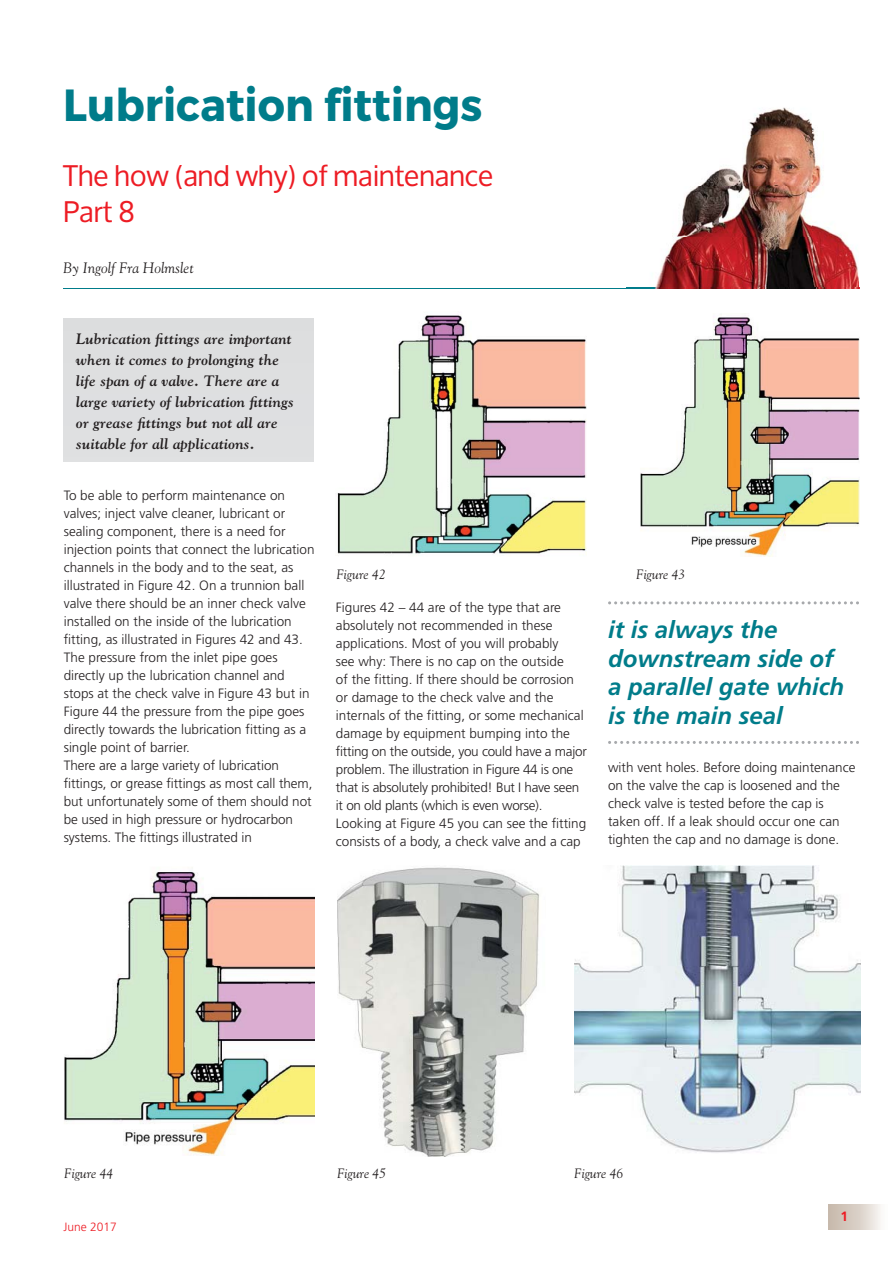
<style>
.page{position:relative;width:893px;height:1263px;background:#fff}
.page>*{position:absolute;margin:0;border:0;box-sizing:border-box;transform-origin:0 0}
.t1{font:700 45px "Montserrat";color:#007c8a;scale:.95 1}
.t2{font:28.5px/36px "Oxygen";color:#ed1c24}
.t3{font:italic 700 24px/28.5px "Frutiger";color:#007c8a}
.t4{font:italic 700 15px/21px "Goudy";letter-spacing:.01em;color:#231f20}
.t5{font:italic 15px "Goudy";color:#231f20}
.t6{font:300 13.5px/18px "Frutiger";color:#231f20}
.t7{font:italic 13.5px "Goudy";color:#231f20}
.t8{font:700 13.5px "Frutiger";color:#ed1c24}
.t9{font:300 12px "Frutiger";color:#ed1c24}
</style>
<div class="page">
<div style="left:828px;top:1204px;width:60px;height:25px;background:linear-gradient(to right,#c2b2a3,#faf9f7)"></div>
<hr style="left:63px;top:288px;width:796px;height:1px;background:#007c8a">
<img style="left:626px;top:107px;width:233px;height:182px">
<div style="left:63px;top:319px;width:251px;height:142px;background:#dedfe0"></div>
<img style="left:337px;top:315px;width:250px;height:240px">
<img style="left:640px;top:313px;width:219px;height:243px">
<img style="left:64px;top:867px;width:251px;height:288px">
<svg style="left:608px;top:601px;width:251px;height:3px"></svg>
<svg style="left:608px;top:741px;width:251px;height:3px"></svg>
<img style="left:337px;top:867px;width:203px;height:290px">
<img style="left:574px;top:866px;width:286px;height:287px">
<h1 class="t1" style="left:63px;top:83px;width:443px">Lubrication fittings</h1>
<h2 class="t2" style="left:63px;top:161px;width:431px">The how (and why) of maintenance<br>Part 8</h2>
<p class="t5" style="left:63px;top:262px;width:132px">By Ingolf Fra Holmslet</p>
<p class="t4" style="left:76px;top:329px;width:219px">Lubrication fittings are important when it comes to prolonging the life span of a valve. There are a large variety of lubrication fittings or grease fittings but not all are suitable for all applications.</p>
<p class="t6" style="left:64px;top:488px;width:252px">To be able to perform maintenance on valves; inject valve cleaner, lubricant or sealing component, there is a need for injection points that connect the lubrication channels in the body and to the seat, as illustrated in Figure 42. On a trunnion ball valve there should be an inner check valve installed on the inside of the lubrication fitting, as illustrated in Figures 42 and 43.<br>The pressure from the inlet pipe goes directly up the lubrication channel and stops at the check valve in Figure 43 but in Figure 44 the pressure from the pipe goes directly towards the lubrication fitting as a single point of barrier.<br>There are a large variety of lubrication fittings, or grease fittings as most call them, but unfortunately some of them should not be used in high pressure or hydrocarbon systems. The fittings illustrated in</p>
<p class="t7" style="left:336px;top:569px;width:51px">Figure 42</p>
<p class="t7" style="left:636px;top:569px;width:51px">Figure 43</p>
<p class="t6" style="left:336px;top:599px;width:252px">Figures 42 – 44 are of the type that are absolutely not recommended in these applications. Most of you will probably<br>see why: There is no cap on the outside<br>of the fitting. If there should be corrosion or damage to the check valve and the internals of the fitting, or some mechanical damage by equipment bumping into the fitting on the outside, you could have a major problem. The illustration in Figure 44 is one that is absolutely prohibited! But I have seen it on old plants (which is even worse).<br>Looking at Figure 45 you can see the fitting consists of a body, a check valve and a cap</p>
<h3 class="t3" style="left:608px;top:618px;width:238px">it is always the downstream side of a parallel gate which is the main seal</h3>
<p class="t6" style="left:608px;top:760px;width:249px">with vent holes. Before doing maintenance on the valve the cap is loosened and the check valve is tested before the cap is taken off. If a leak should occur one can tighten the cap and no damage is done.</p>
<p class="t7" style="left:64px;top:1168px;width:51px">Figure 44</p>
<p class="t7" style="left:337px;top:1168px;width:51px">Figure 45</p>
<p class="t7" style="left:574px;top:1168px;width:51px">Figure 46</p>
<p class="t9" style="left:64px;top:1222px;width:55px">June 2017</p>
<p class="t8" style="left:840px;top:1211px;width:9px">1</p>
</div>
